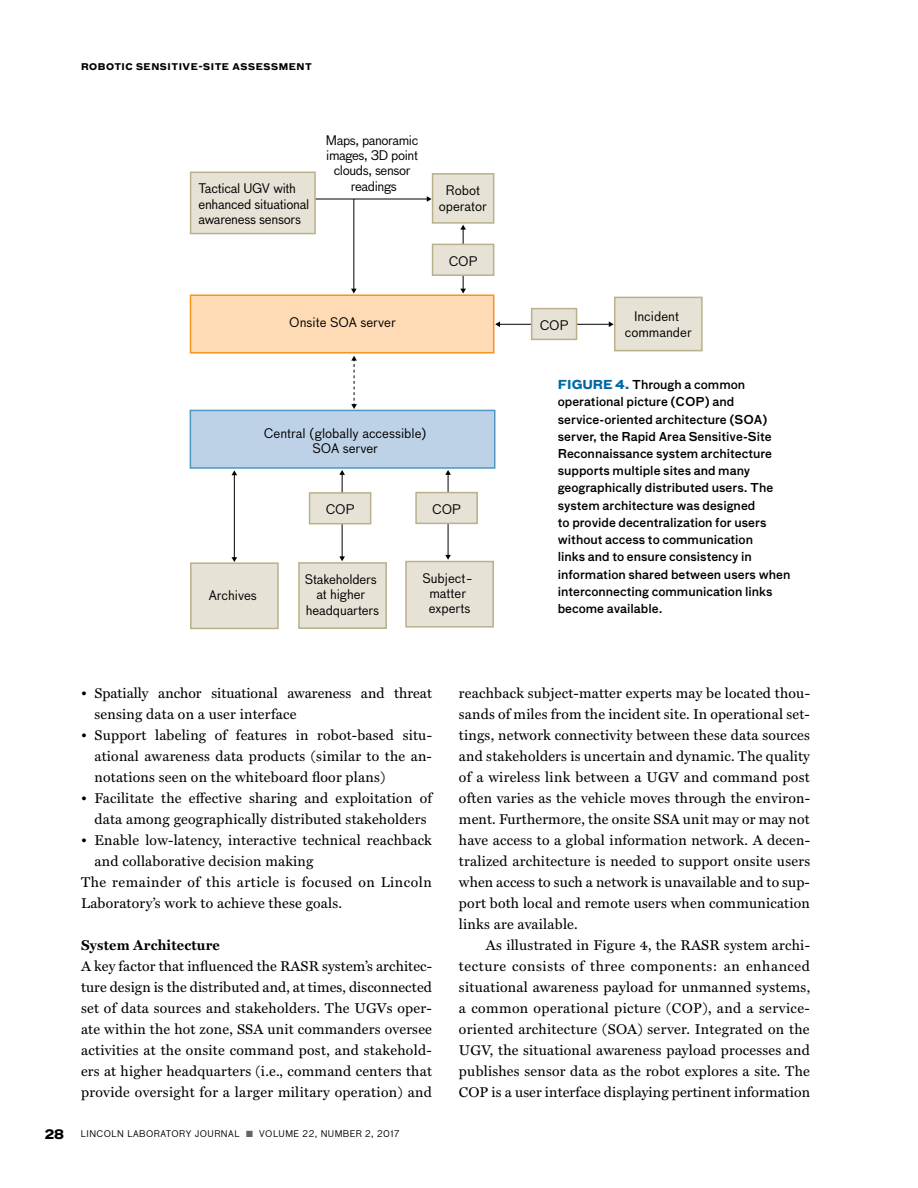
<style>
.page{position:relative;width:918px;height:1188px;background:#fff}
.page>*{position:absolute;margin:0;border:0;box-sizing:border-box;transform-origin:0 0}
.t1{font:14.25px/21px "Miller Text";letter-spacing:.015em;color:#000;text-align:justify}
.t2{font:14.25px "Miller Text";letter-spacing:.035em;color:#000}
.t3{font:700 14.25px "Miller Text";letter-spacing:.015em;color:#000}
.t4{font:12.9px/15.5px "Bau Pro";letter-spacing:-.01em;color:#000;text-align:center}
.t5{font:12.9px/15.5px "Bau Pro";letter-spacing:-.03em;color:#000;text-align:center}
.t6{font:700 12.75px "Bau Pro";color:#000}
.t7{font:500 12px/17.2px "Bau Pro";color:#000}
.t8{font:9px "Bau Pro";letter-spacing:.05em;color:#000}
.t9{font:700 9px "Bau Pro";letter-spacing:.06em;color:#000}
.s1{font-weight:700;color:#0069a5}
.s2{color:#636466}
</style>
<div class="page">
<hr style="left:499px;top:324px;width:111px;height:1px;background:#000">
<svg style="left:609px;top:321px;width:5px;height:6px"></svg>
<svg style="left:495px;top:321px;width:5px;height:6px"></svg>
<hr style="left:234px;top:474px;width:1px;height:84px;background:#000">
<svg style="left:232px;top:470px;width:5px;height:5px"></svg>
<svg style="left:232px;top:557px;width:5px;height:5px"></svg>
<hr style="left:463px;top:229px;width:1px;height:60px;background:#000">
<svg style="left:460px;top:225px;width:6px;height:5px"></svg>
<svg style="left:460px;top:289px;width:6px;height:5px"></svg>
<hr style="left:277px;top:199px;width:151px;height:1px;background:#000">
<svg style="left:427px;top:196px;width:5px;height:6px"></svg>
<hr style="left:448px;top:474px;width:1px;height:82px;background:#000">
<svg style="left:445px;top:470px;width:6px;height:5px"></svg>
<svg style="left:445px;top:555px;width:6px;height:5px"></svg>
<div style="left:190px;top:410px;width:305px;height:58px;background:#bed2e7"></div>
<div style="left:191px;top:172px;width:124px;height:62px;background:#e6e2d5"></div>
<div style="left:190px;top:172px;width:126px;height:62px;border:2px solid #b8b18b"></div>
<div style="left:191px;top:563px;width:87px;height:65px;background:#e6e2d5"></div>
<div style="left:190px;top:562px;width:89px;height:67px;border:2px solid #b8b18b"></div>
<div style="left:406px;top:562px;width:87px;height:65px;background:#e6e2d5"></div>
<div style="left:405px;top:561px;width:89px;height:67px;border:2px solid #b8b18b"></div>
<div style="left:615px;top:297px;width:87px;height:54px;background:#e6e2d5"></div>
<div style="left:614px;top:297px;width:89px;height:54px;border:2px solid #b8b18b"></div>
<div style="left:190px;top:295px;width:304px;height:58px;background:#fedbb4"></div>
<div style="left:190px;top:294px;width:304px;height:60px;border:2px solid #f7941e"></div>
<div style="left:433px;top:174px;width:61px;height:49px;background:#e6e2d5"></div>
<div style="left:432px;top:173px;width:62px;height:51px;border:2px solid #b8b18b"></div>
<hr style="left:353px;top:199px;width:1px;height:90px;background:#000">
<svg style="left:351px;top:289px;width:6px;height:5px"></svg>
<div style="left:532px;top:309px;width:45px;height:30px;background:#e6e2d5"></div>
<div style="left:531px;top:308px;width:46px;height:32px;border:2px solid #b8b18b"></div>
<div style="left:433px;top:244px;width:61px;height:31px;background:#e6e2d5"></div>
<div style="left:432px;top:244px;width:62px;height:32px;border:2px solid #b8b18b"></div>
<hr style="left:342px;top:474px;width:1px;height:83px;background:#000">
<svg style="left:339px;top:470px;width:6px;height:5px"></svg>
<svg style="left:339px;top:556px;width:6px;height:5px"></svg>
<div style="left:299px;top:563px;width:87px;height:65px;background:#e6e2d5"></div>
<div style="left:298px;top:562px;width:89px;height:67px;border:2px solid #b8b18b"></div>
<svg style="left:351px;top:356px;width:6px;height:53px"></svg>
<div style="left:310px;top:493px;width:61px;height:31px;background:#e6e2d5"></div>
<div style="left:309px;top:492px;width:62px;height:32px;border:2px solid #b8b18b"></div>
<div style="left:416px;top:493px;width:61px;height:30px;background:#e6e2d5"></div>
<div style="left:415px;top:492px;width:63px;height:32px;border:2px solid #b8b18b"></div>
<p class="t9" style="left:81px;top:59px;width:232px">ROBOTIC SENSITIVE-SITE ASSESSMENT</p>
<p class="t4" style="left:199px;top:180px;width:112px;text-align:left">Tactical UGV with enhanced situational awareness sensors</p>
<p class="t5" style="left:326px;top:132px;width:94px">Maps, panoramic images, 3D point clouds, sensor readings</p>
<p class="t4" style="left:289px;top:314px;width:108px">Onsite SOA server</p>
<p class="t4" style="left:439px;top:182px;width:50px">Robot operator</p>
<p class="t4" style="left:449px;top:253px;width:30px">COP</p>
<p class="t4" style="left:264px;top:425px;width:164px">Central (globally accessible)<br>SOA server</p>
<p class="t4" style="left:209px;top:587px;width:50px">Archives</p>
<p class="t4" style="left:326px;top:501px;width:30px">COP</p>
<p class="t4" style="left:432px;top:501px;width:30px">COP</p>
<p class="t4" style="left:305px;top:571px;width:76px">Stakeholders at higher headquarters</p>
<p class="t4" style="left:422px;top:570px;width:52px">Subject− matter experts</p>
<p class="t4" style="left:540px;top:317px;width:30px">COP</p>
<p class="t4" style="left:625px;top:308px;width:69px">Incident commander</p>
<p class="t7" style="left:558px;top:375px;width:234px"><span class="s1">FIGURE 4.</span> Through a common operational picture (COP) and service-oriented architecture (SOA) server, the Rapid Area Sensitive-Site Reconnaissance system architecture supports multiple sites and many geographically distributed users. The system architecture was designed<br>to provide decentralization for users without access to communication<br>links and to ensure consistency in information shared between users when interconnecting communication links become available.</p>
<p class="t1" style="left:94px;top:682px;width:339px;text-indent:-13px">• Spatially anchor situational awareness and threat sensing data on a user interface</p>
<p class="t1" style="left:94px;top:724px;width:339px;text-indent:-13px">• Support labeling of features in robot-based situ&shy;ational awareness data products (similar to the an&shy;notations seen on the whiteboard floor plans)</p>
<p class="t1" style="left:81px;top:788px;width:353px;text-align:center">• Facilitate the effective sharing and exploitation of data among geographically distributed stakeholders</p>
<p class="t1" style="left:81px;top:830px;width:352px">• Enable low-latency, interactive technical reachback</p>
<p class="t1" style="left:94px;top:851px;width:221px">and collaborative decision making</p>
<p class="t2" style="left:81px;top:873px;width:352px">The remainder of this article is focused on Lincoln</p>
<p class="t1" style="left:81px;top:893px;width:263px">Laboratory’s work to achieve these goals.</p>
<p class="t3" style="left:81px;top:936px;width:140px">System Architecture</p>
<p class="t1" style="left:81px;top:956px;width:353px">A key factor that influenced the RASR system’s architec&shy;ture design is the distributed and, at times, disconnected set of data sources and stakeholders. The UGVs oper&shy;ate within the hot zone, SSA unit commanders oversee activities at the onsite command post, and stakehold&shy;ers at higher headquarters (i.e., command centers that provide oversight for a larger military operation) and</p>
<p class="t6" style="left:45px;top:1123px;width:21px">28</p>
<p class="t8" style="left:81px;top:1128px;width:320px">LINCOLN LABORATORY JOURNAL <span class="s2">■</span> VOLUME 22, NUMBER 2, 2017</p>
<p class="t1" style="left:459px;top:683px;width:353px">reachback subject-matter experts may be located thou&shy;sands of miles from the incident site. In operational set&shy;tings, network connectivity between these data sources and stakeholders is uncertain and dynamic. The quality of a wireless link between a UGV and command post often varies as the vehicle moves through the environ&shy;ment. Furthermore, the onsite SSA unit may or may not have access to a global information network. A decen&shy;tralized architecture is needed to support onsite users when access to such a network is unavailable and to sup&shy;port both local and remote users when communication links are available.</p>
<p class="t1" style="left:459px;top:935px;width:353px;text-indent:27px">As illustrated in Figure 4, the RASR system archi&shy;tecture consists of three components: an enhanced situational awareness payload for unmanned systems, a common operational picture (COP), and a service&shy;oriented architecture (SOA) server. Integrated on the UGV, the situational awareness payload processes and publishes sensor data as the robot explores a site. The COP is a user interface displaying pertinent information</p>
</div>
